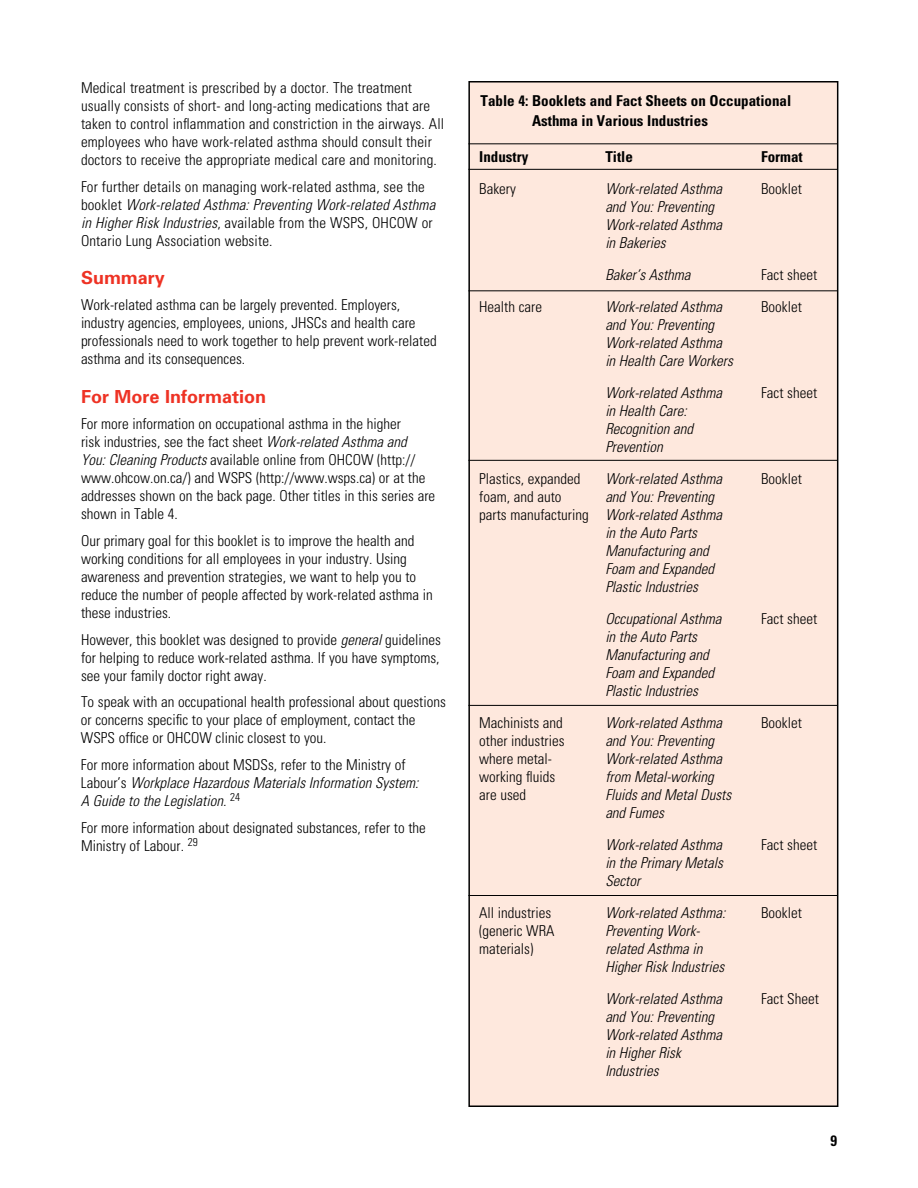
<style>
.page{position:relative;width:918px;height:1188px;background:#fff}
.page>*{position:absolute;margin:0;border:0;box-sizing:border-box;transform-origin:0 0}
.t1{font:700 18px "Univers";color:#ee3224}
.t2{font:300 condensed 15px/18px "Univers";color:#000}
.t3{font:italic 300 condensed 15px/18px "Univers";color:#000}
.t4{font:700 condensed 15px/19.5px "Univers";color:#000}
.s1{font-style:italic}
.s2{font-style:normal}
</style>
<div class="page">
<div style="left:469px;top:82px;width:369px;height:1024px;background:#fee8dd"></div>
<div style="left:468px;top:81px;width:370px;height:1026px;border:2px solid #000"></div>
<hr style="left:468px;top:143px;width:369px;height:1px;background:#000">
<hr style="left:468px;top:169px;width:369px;height:1px;background:#000">
<hr style="left:468px;top:705px;width:369px;height:1px;background:#000">
<hr style="left:468px;top:290px;width:369px;height:1px;background:#000">
<hr style="left:468px;top:895px;width:369px;height:1px;background:#000">
<hr style="left:468px;top:460px;width:369px;height:1px;background:#000">
<p class="t2" style="left:81px;top:79px;width:365px">Medical treatment is prescribed by a doctor. The treatment usually consists of short- and long-acting medications that are taken to control inflammation and constriction in the airways. All employees who have work-related asthma should consult their doctors to receive the appropriate medical care and monitoring.</p>
<p class="t2" style="left:81px;top:177px;width:356px">For further details on managing work-related asthma, see the booklet <span class="s1">Work-related Asthma: Preventing Work-related Asthma in Higher Risk Industries</span>, available from the WSPS, OHCOW or Ontario Lung Association website.</p>
<p class="t1" style="left:81px;top:267px;width:86px">Summary</p>
<p class="t2" style="left:81px;top:296px;width:357px">Work-related asthma can be largely prevented. Employers, industry agencies, employees, unions, JHSCs and health care professionals need to work together to help prevent work-related asthma and its consequences.</p>
<p class="t1" style="left:81px;top:385px;width:187px">For More Information</p>
<p class="t2" style="left:81px;top:415px;width:356px">For more information on occupational asthma in the higher<br>risk industries, see the fact sheet <span class="s1">Work-related Asthma and<br>You: Cleaning Products</span> available online from OHCOW (http:// www.ohcow.on.ca/) and WSPS (http://www.wsps.ca) or at the addresses shown on the back page. Other titles in this series are shown in Table 4.</p>
<p class="t2" style="left:81px;top:532px;width:353px">Our primary goal for this booklet is to improve the health and working conditions for all employees in your industry. Using awareness and prevention strategies, we want to help you to reduce the number of people affected by work-related asthma in these industries.</p>
<p class="t2" style="left:81px;top:630px;width:361px;text-align:justify">However, this booklet was designed to provide <span class="s1">general</span> guidelines for helping to reduce work-related asthma. If you have symptoms, see your family doctor right away.</p>
<p class="t2" style="left:81px;top:693px;width:366px">To speak with an occupational health professional about questions or concerns specific to your place of employment, contact the<br>WSPS office or OHCOW clinic closest to you.</p>
<p class="t3" style="left:81px;top:756px;width:339px"><span class="s2">For more information about MSDSs, refer to the Ministry of<br>Labour’s</span> Workplace Hazardous Materials Information System:<br>A Guide to the Legislation. <sup>24</sup></p>
<p class="t2" style="left:81px;top:818px;width:346px">For more information about designated substances, refer to the<br>Ministry of Labour. <sup>29</sup></p>
<p class="t4" style="left:532px;top:91px;width:261px;text-indent:-51px">Table 4: Booklets and Fact Sheets on Occupational<br>Asthma in Various Industries</p>
<p class="t4" style="left:479px;top:147px;width:51px">Industry</p>
<p class="t2" style="left:479px;top:180px;width:38px">Bakery</p>
<p class="t4" style="left:605px;top:147px;width:29px">Title</p>
<p class="t3" style="left:605px;top:180px;width:118px">Work-related Asthma and You: Preventing<br>Work-related Asthma in Bakeries</p>
<p class="t3" style="left:605px;top:259px;width:118px;line-height:32.1px">Baker’s Asthma<br>Work-related Asthma</p>
<p class="t3" style="left:605px;top:316px;width:129px">and You: Preventing<br>Work-related Asthma in Health Care Workers</p>
<p class="t3" style="left:605px;top:384px;width:118px">Work-related Asthma in Health Care:<br>Recognition and<br>Prevention</p>
<p class="t3" style="left:605px;top:470px;width:118px">Work-related Asthma and You: Preventing<br>Work-related Asthma in the Auto Parts<br>Manufacturing and<br>Foam and Expanded<br>Plastic Industries</p>
<p class="t3" style="left:605px;top:610px;width:118px">Occupational Asthma in the Auto Parts<br>Manufacturing and<br>Foam and Expanded<br>Plastic Industries</p>
<p class="t3" style="left:605px;top:714px;width:127px">Work-related Asthma and You: Preventing<br>Work-related Asthma from Metal-working<br>Fluids and Metal Dusts and Fumes</p>
<p class="t3" style="left:605px;top:836px;width:119px;text-align:justify">Work-related Asthma in the Primary Metals Sector</p>
<p class="t3" style="left:605px;top:904px;width:122px">Work-related Asthma:<br>Preventing Work&shy;related Asthma in<br>Higher Risk Industries</p>
<p class="t3" style="left:605px;top:990px;width:118px">Work-related Asthma and You: Preventing<br>Work-related Asthma in Higher Risk<br>Industries</p>
<p class="t4" style="left:761px;top:147px;width:43px">Format</p>
<p class="t2" style="left:761px;top:180px;width:42px">Booklet</p>
<p class="t2" style="left:761px;top:259px;width:58px;line-height:32.1px">Fact sheet<br>Booklet</p>
<p class="t2" style="left:479px;top:298px;width:64px">Health care</p>
<p class="t2" style="left:761px;top:384px;width:58px">Fact sheet</p>
<p class="t2" style="left:479px;top:470px;width:111px">Plastics, expanded foam, and auto parts manufacturing</p>
<p class="t2" style="left:761px;top:470px;width:42px">Booklet</p>
<p class="t2" style="left:761px;top:610px;width:58px">Fact sheet</p>
<p class="t2" style="left:479px;top:714px;width:87px">Machinists and other industries where metal&shy;working fluids are used</p>
<p class="t2" style="left:761px;top:714px;width:42px">Booklet</p>
<p class="t2" style="left:761px;top:836px;width:58px">Fact sheet</p>
<p class="t2" style="left:479px;top:904px;width:77px">All industries (generic WRA materials)</p>
<p class="t2" style="left:761px;top:904px;width:42px">Booklet</p>
<p class="t2" style="left:761px;top:990px;width:59px">Fact Sheet</p>
<p class="t4" style="left:830px;top:1131px;width:8px">9</p>
</div>
